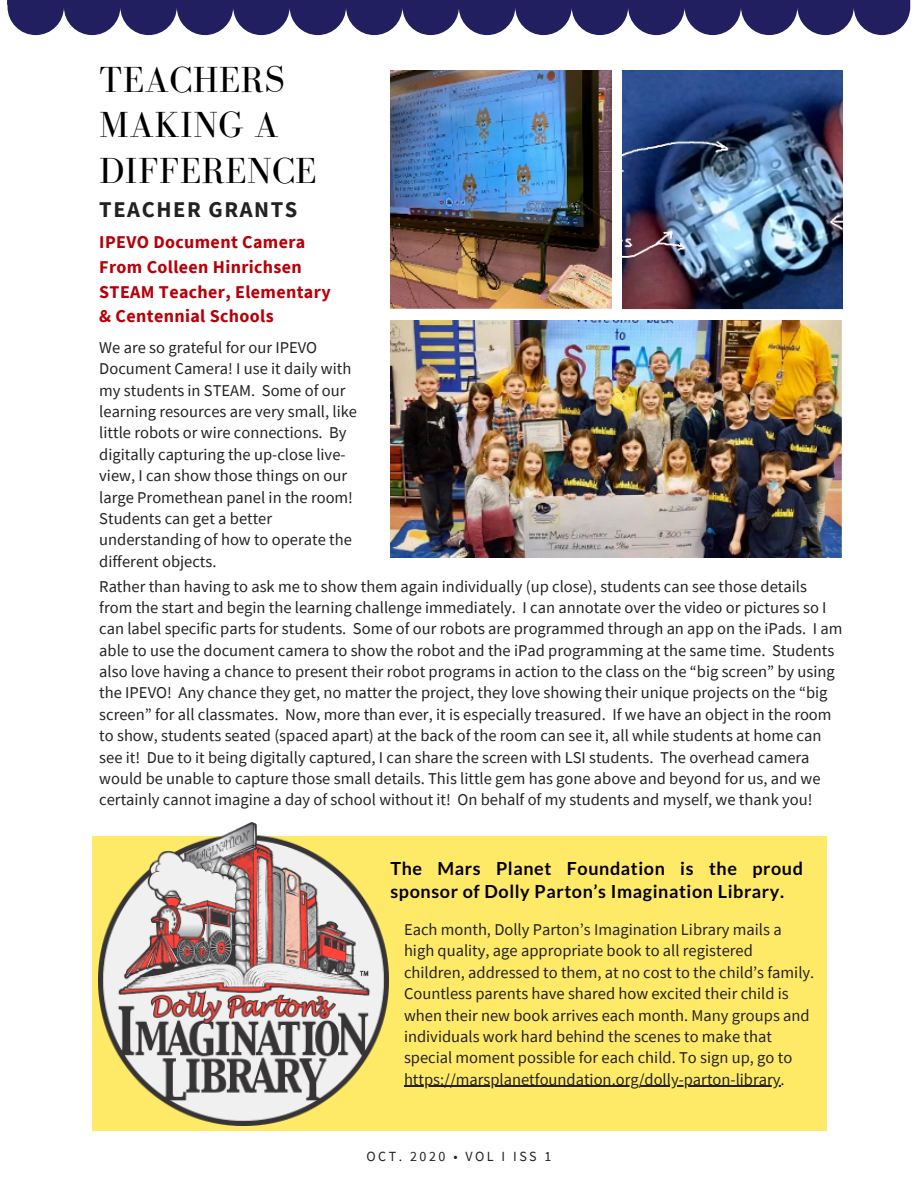
<style>
.page{position:relative;width:918px;height:1188px;background:#fff}
.page>*{position:absolute;margin:0;border:0;box-sizing:border-box;transform-origin:0 0}
.t1{font:37.35px/45.5px "Bodoni FLF";letter-spacing:.01em;color:#000}
.t2{font:700 22.5px "Source Sans Pro";letter-spacing:.07em;color:#222}
.t3{font:700 18px/24.8px "Source Sans Pro";letter-spacing:.02em;color:#b70009}
.t4{font:700 18px/22.5px "Lato";letter-spacing:.035em;color:#000}
.t5{font:16.5px/21.3px "Source Sans Pro";color:#222}
.t6{font:13.95px "Source Sans Pro";letter-spacing:.18em;color:#222}
</style>
<div class="page">
<img style="left:391px;top:71px;width:220px;height:238px">
<img style="left:622px;top:71px;width:221px;height:238px">
<img style="left:391px;top:321px;width:451px;height:237px">
<div style="left:92px;top:836px;width:734px;height:295px;background:#ffea68"></div>
<img style="left:99px;top:823px;width:290px;height:303px">
<svg style="left:7px;top:0;width:903px;height:35px"></svg>
<hr style="left:404px;top:1086px;width:377px;height:1px;background:#222">
<h1 class="t1" style="left:99px;top:57px;width:219px">TEACHERS<br>MAKING A<br>DIFFERENCE</h1>
<h2 class="t2" style="left:99px;top:195px;width:200px">TEACHER GRANTS</h2>
<p class="t3" style="left:99px;top:229px;width:233px">IPEVO Document Camera<br>From Colleen Hinrichsen<br>STEAM Teacher, Elementary &amp; Centennial Schools</p>
<p class="t5" style="left:99px;top:336px;width:259px">We are so grateful for our IPEVO Document Camera! I use it daily with my students in STEAM. Some of our learning resources are very small, like little robots or wire connections. By digitally capturing the up-close live&shy;view, I can show those things on our large Promethean panel in the room!<br>Students can get a better understanding of how to operate the different objects.</p>
<p class="t5" style="left:99px;top:575px;width:745px">Rather than having to ask me to show them again individually (up close), students can see those details from the start and begin the learning challenge immediately. I can annotate over the video or pictures so I can label specific parts for students. Some of our robots are programmed through an app on the iPads. I am able to use the document camera to show the robot and the iPad programming at the same time. Students also love having a chance to present their robot programs in action to the class on the “big screen” by using the IPEVO! Any chance they get, no matter the project, they love showing their unique projects on the “big screen” for all classmates. Now, more than ever, it is especially treasured. If we have an object in the room to show, students seated (spaced apart) at the back of the room can see it, all while students at home can see it! Due to it being digitally captured, I can share the screen with LSI students. The overhead camera would be unable to capture those small details. This little gem has gone above and beyond for us, and we certainly cannot imagine a day of school without it! On behalf of my students and myself, we thank you!</p>
<p class="t4" style="left:391px;top:857px;width:414px">The Mars Planet Foundation is the proud sponsor of Dolly Parton’s Imagination Library.</p>
<p class="t5" style="left:404px;top:919px;width:412px">Each month, Dolly Parton’s Imagination Library mails a high quality, age appropriate book to all registered children, addressed to them, at no cost to the child’s family.<br>Countless parents have shared how excited their child is when their new book arrives each month. Many groups and individuals work hard behind the scenes to make that special moment possible for each child. To sign up, go to https://marsplanetfoundation.org/dolly-parton-library.</p>
<p class="t6" style="left:366px;top:1148px;width:187px">OCT. 2020 • VOL I ISS 1</p>
</div>
